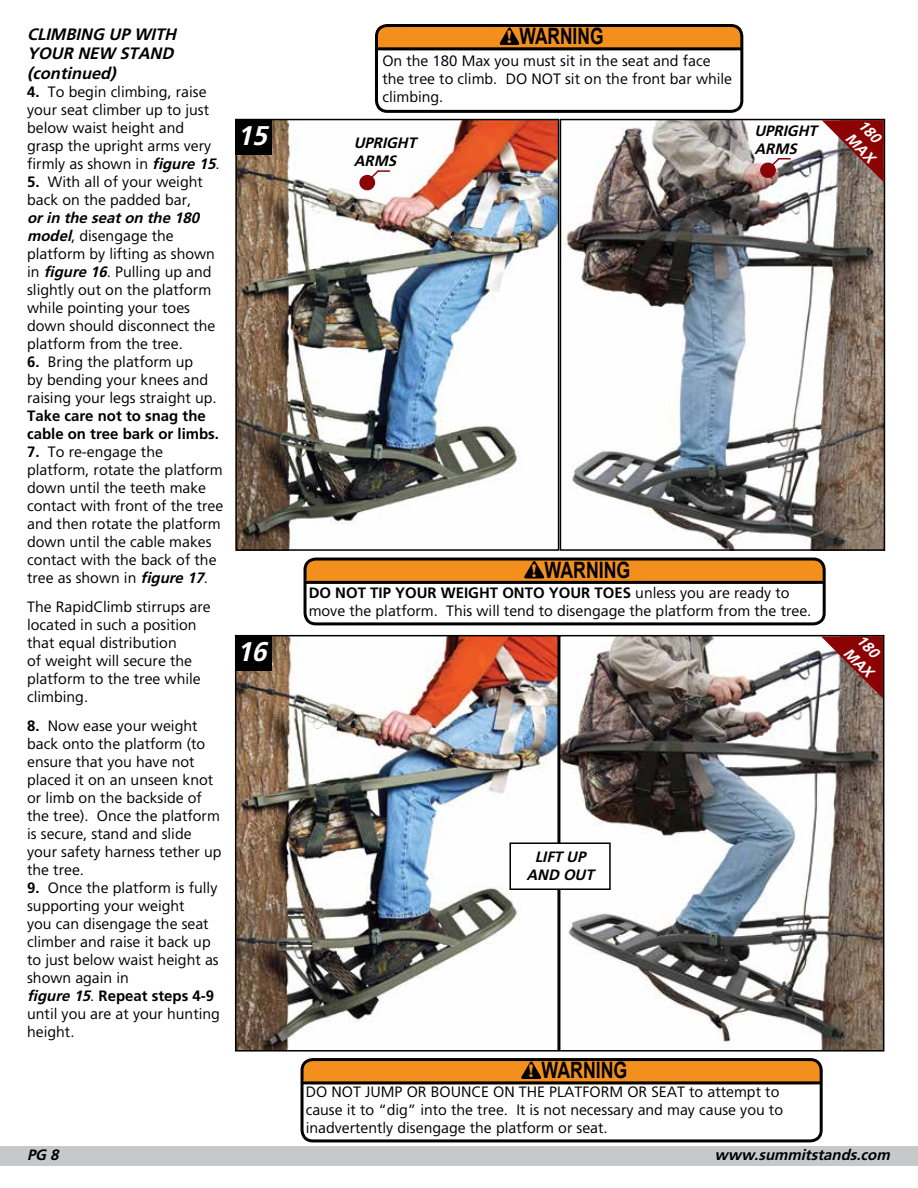
<style>
.page{position:relative;width:918px;height:1188px;background:#fff}
.page>*{position:absolute;margin:0;border:0;box-sizing:border-box;transform-origin:0 0}
.t1{font:italic 700 27px "Weissach";color:#fff}
.t2{font:700 22.5px "Arial";color:#000;scale:.79 1}
.t3{font:700 22.5px "Arial";color:#000;scale:.77 1}
.t4{font:italic 700 16.5px/19.8px "Weissach";color:#000}
.t5{font:15px/18px "Weissach";color:#000}
.t6{font:italic 700 15px/18px "Weissach";color:#000;text-align:center}
.t7{font:700 15px/18px "Weissach";color:#000}
.t8{font:italic 700 15px/18px "Weissach";color:#fff}
.s1{font-weight:700}
.s2{font-weight:700;font-style:italic}
.s3{font-family:"Garamand SW";font-size:20.25px;color:#f3901d}
</style>
<div class="page">
<div style="left:304px;top:558px;width:522px;height:67px;border:3px solid #000;border-radius:11px"></div>
<svg style="left:305px;top:559px;width:520px;height:25px;background:#da811a"></svg>
<hr style="left:305px;top:581px;width:518px;height:3px;background:#000">
<div style="left:301px;top:1058px;width:522px;height:84px;border:3px solid #000;border-radius:11px"></div>
<svg style="left:302px;top:1059px;width:520px;height:25px;background:#d57e1a"></svg>
<hr style="left:302px;top:1081px;width:518px;height:3px;background:#000">
<img style="left:238px;top:638px;width:318px;height:411px">
<div style="left:235px;top:635px;width:324px;height:417px;border:2px solid #000"></div>
<div style="left:235px;top:635px;width:36px;height:35px;background:#000"></div>
<img style="left:562px;top:638px;width:319px;height:411px">
<div style="left:559px;top:635px;width:325px;height:417px;border:2px solid #000"></div>
<svg style="left:821px;top:636px;width:62px;height:62px"></svg>
<div style="left:510px;top:843px;width:100px;height:46px;background:#fff"></div>
<div style="left:509px;top:842px;width:102px;height:48px;border:2px solid #000"></div>
<img style="left:238px;top:120px;width:644px;height:430px">
<div style="left:235px;top:119px;width:324px;height:432px;border:2px solid #000"></div>
<div style="left:359px;top:175px;width:16px;height:15px;background:#8b0304;border-radius:50%"></div>
<svg style="left:365px;top:169px;width:24px;height:15px"></svg>
<div style="left:235px;top:119px;width:37px;height:35px;background:#000"></div>
<div style="left:560px;top:119px;width:325px;height:432px;border:2px solid #000"></div>
<div style="left:760px;top:163px;width:16px;height:15px;background:#8b0304;border-radius:50%"></div>
<svg style="left:766px;top:157px;width:24px;height:15px"></svg>
<div style="left:376px;top:25px;width:366px;height:25px;background:#f3901d;border-radius:8px"></div>
<svg style="left:499px;top:28px;width:21px;height:17px"></svg>
<hr style="left:376px;top:47px;width:366px;height:3px;background:#000">
<div style="left:375px;top:24px;width:368px;height:89px;border:3px solid #000;border-radius:11px"></div>
<div style="left:0;top:1146px;width:918px;height:19px;background:#c7c8ca"></div>
<svg style="left:822px;top:120px;width:62px;height:62px"></svg>
<p class="t4" style="left:27px;top:24px;width:150px">CLIMBING UP WITH<br>YOUR NEW STAND (continued)</p>
<p class="t5" style="left:27px;top:83px;width:194px"><span class="s1">4.</span> To begin climbing, raise your seat climber up to just below waist height and grasp the upright arms very firmly as shown in <span class="s2">figure 15</span>.</p>
<p class="t5" style="left:27px;top:173px;width:177px"><span class="s1">5.</span> With all of your weight back on the padded bar,</p>
<p class="t5" style="left:27px;top:209px;width:190px"><span class="s2">or in the seat on the 180 model</span>, disengage the platform by lifting as shown in <span class="s2">figure 16</span>. Pulling up and slightly out on the platform while pointing your toes down should disconnect the platform from the tree.</p>
<p class="t5" style="left:27px;top:353px;width:191px"><span class="s1">6.</span> Bring the platform up<br>by bending your knees and raising your legs straight up.</p>
<p class="t7" style="left:27px;top:407px;width:193px">Take care not to snag the cable on tree bark or limbs.</p>
<p class="t5" style="left:27px;top:443px;width:198px"><span class="s1">7.</span> To re-engage the platform, rotate the platform down until the teeth make contact with front of the tree and then rotate the platform down until the cable makes contact with the back of the tree as shown in <span class="s2">figure 17</span>.</p>
<p class="t5" style="left:27px;top:598px;width:185px">The RapidClimb stirrups are located in such a position that equal distribution<br>of weight will secure the platform to the tree while climbing.</p>
<p class="t5" style="left:27px;top:717px;width:196px"><span class="s1">8.</span> Now ease your weight back onto the platform (to ensure that you have not placed it on an unseen knot or limb on the backside of the tree). Once the platform is secure, stand and slide your safety harness tether up the tree.</p>
<p class="t5" style="left:27px;top:879px;width:194px"><span class="s1">9.</span> Once the platform is fully supporting your weight<br>you can disengage the seat climber and raise it back up to just below waist height as shown again in<br><span class="s2">figure 15</span>. <span class="s1">Repeat steps 4-9 </span>until you are at your hunting height.</p>
<h2 class="t3" style="left:506px;top:21px;width:128px"><span class="s3">!</span> WARNING</h2>
<p class="t5" style="left:382px;top:51px;width:351px">On the 180 Max you must sit in the seat and face the tree to climb. DO NOT sit on the front bar while climbing.</p>
<h1 class="t1" style="left:237px;top:120px;width:31px">15</h1>
<p class="t6" style="left:754px;top:121px;width:64px">UPRIGHT</p>
<p class="t6" style="left:754px;top:139px;width:44px">ARMS</p>
<p class="t6" style="left:354px;top:134px;width:64px;text-align:left">UPRIGHT<br>ARMS</p>
<h2 class="t2" style="left:531px;top:555px;width:128px"><span class="s3">!</span> WARNING</h2>
<p class="t5" style="left:309px;top:583px;width:504px"><span class="s1">DO NOT TIP YOUR WEIGHT ONTO YOUR TOES</span> unless you are ready to move the platform. This will tend to disengage the platform from the tree.</p>
<h1 class="t1" style="left:237px;top:636px;width:31px">16</h1>
<p class="t8" style="left:866px;top:631px;width:36px;rotate:45deg">180<br>MAX</p>
<p class="t6" style="left:526px;top:848px;width:69px">LIFT UP<br>AND OUT</p>
<h2 class="t2" style="left:528px;top:1055px;width:128px"><span class="s3">!</span> WARNING</h2>
<p class="t5" style="left:306px;top:1083px;width:479px">DO NOT JUMP OR BOUNCE ON THE PLATFORM OR SEAT to attempt to cause it to “dig” into the tree. It is not necessary and may cause you to inadvertently disengage the platform or seat.</p>
<p class="t6" style="left:27px;top:1146px;width:33px">PG 8</p>
<p class="t6" style="left:714px;top:1146px;width:177px">www.summitstands.com</p>
</div>
